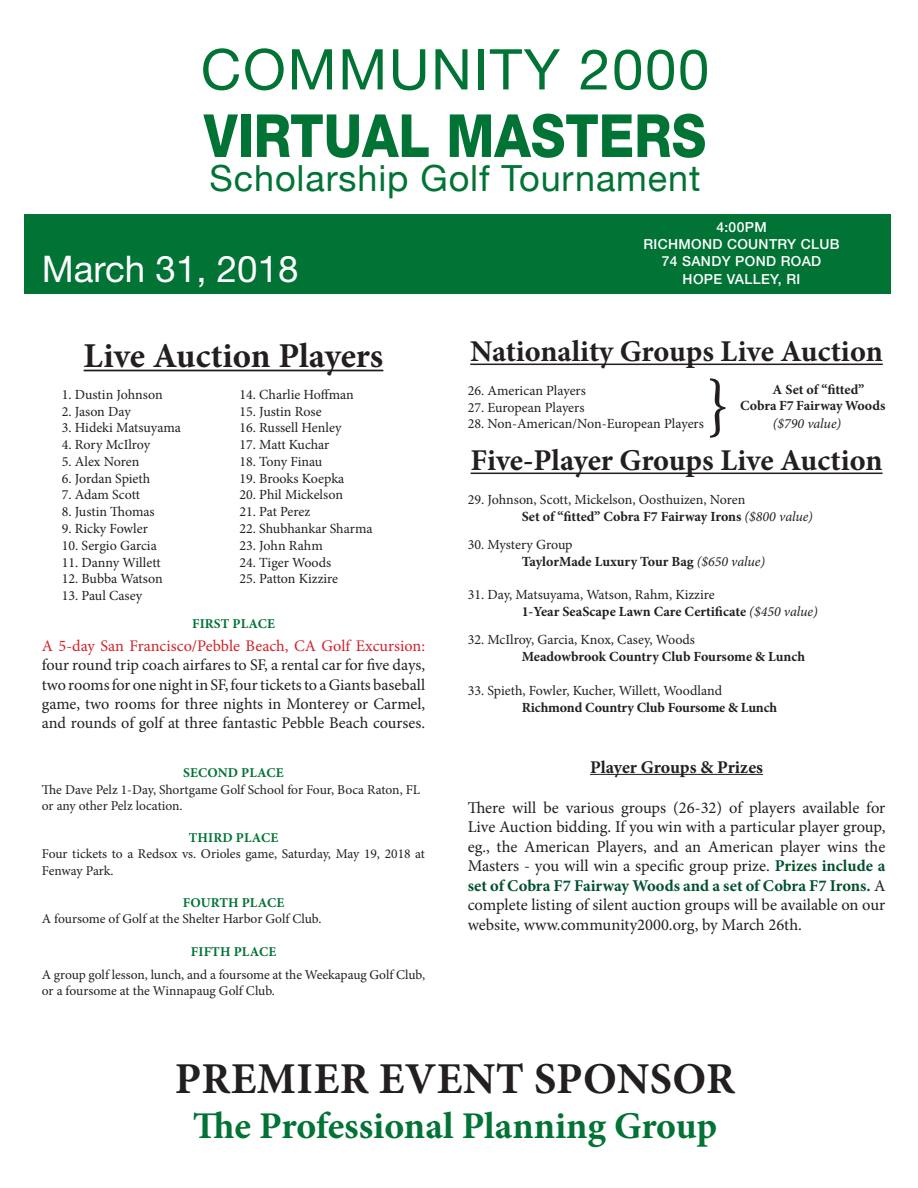
<style>
.page{position:relative;width:918px;height:1188px;background:#fff}
.page>*{position:absolute;margin:0;border:0;box-sizing:border-box;transform-origin:0 0}
.t1{font:67.5px "Minion Pro";color:#231f20}
.t2{font:800 59.55px "Helvetica Neue";color:#007335;scale:.87 1}
.t3{font:56.25px "Helvetica Neue";letter-spacing:.03em;color:#007335}
.t4{font:700 44.1px "Minion Pro";letter-spacing:.01em;color:#231f20}
.t5{font:700 37.8px "Minion Pro";letter-spacing:-.005em;color:#007335}
.t6{font:36.75px "Helvetica Neue";color:#fff}
.t7{font:36px "Helvetica Neue";letter-spacing:.025em;color:#007335}
.t8{font:700 34.95px "Minion Pro";letter-spacing:-.005em;color:#231f20}
.t9{font:700 30.3px "Minion Pro";letter-spacing:-.005em;color:#231f20}
.t10{font:700 17.85px "Minion Pro";letter-spacing:-.005em;color:#231f20}
.t11{font:16.5px/19.5px "Minion Pro";color:#231f20;text-align:justify}
.t12{font:16.2px/19.5px "Minion Pro";letter-spacing:-.005em;color:#231f20;text-align:justify}
.t13{font:13.95px "Minion Pro";letter-spacing:-.005em;color:#231f20}
.t14{font:700 13.95px "Minion Pro";letter-spacing:-.005em;color:#231f20}
.t15{font:500 13.95px "Helvetica Neue";letter-spacing:.025em;color:#fff}
.t16{font:italic 13.95px "Minion Pro";letter-spacing:-.005em;color:#231f20}
.t17{font:13.5px/16.2px "Minion Pro";letter-spacing:-.005em;color:#231f20}
.t18{font:700 13.5px "Minion Pro";letter-spacing:.01em;color:#007335}
.s1{color:#d1232a}
.s2{font-weight:400;font-style:italic}
.s3{font-weight:700;color:#00502e}
</style>
<div class="page">
<div style="left:25px;top:214px;width:866px;height:79px;background:#007335"></div>
<hr style="left:84px;top:370px;width:299px;height:1px;background:#231f20">
<hr style="left:590px;top:774px;width:173px;height:1px;background:#231f20">
<hr style="left:470px;top:364px;width:413px;height:1px;background:#231f20">
<hr style="left:471px;top:473px;width:412px;height:1px;background:#231f20">
<p class="t3" style="left:201px;top:36px;width:510px">COMMUNITY 2000</p>
<p class="t2" style="left:204px;top:100px;width:579px">VIRTUAL MASTERS</p>
<p class="t7" style="left:210px;top:152px;width:492px">Scholarship Golf Tournament</p>
<p class="t6" style="left:42px;top:247px;width:258px">March 31, 2018</p>
<p class="t8" style="left:84px;top:331px;width:301px">Live Auction Players</p>
<p class="t13" style="left:62px;top:385px;width:102px">1. Dustin Johnson</p>
<p class="t13" style="left:62px;top:402px;width:71px">2. Jason Day</p>
<p class="t13" style="left:62px;top:419px;width:121px">3. Hideki Matsuyama</p>
<p class="t13" style="left:62px;top:435px;width:90px">4. Rory McIlroy</p>
<p class="t13" style="left:62px;top:452px;width:79px">5. Alex Noren</p>
<p class="t13" style="left:62px;top:469px;width:90px">6. Jordan Spieth</p>
<p class="t13" style="left:62px;top:486px;width:80px">7. Adam Scott</p>
<p class="t13" style="left:62px;top:502px;width:95px">8. Justin Thomas</p>
<p class="t13" style="left:62px;top:519px;width:88px">9. Ricky Fowler</p>
<p class="t13" style="left:62px;top:536px;width:97px">10. Sergio Garcia</p>
<p class="t13" style="left:62px;top:553px;width:100px">11. Danny Willett</p>
<p class="t13" style="left:62px;top:569px;width:102px">12. Bubba Watson</p>
<p class="t13" style="left:62px;top:586px;width:82px">13. Paul Casey</p>
<p class="t13" style="left:239px;top:385px;width:116px">14. Charlie Hoffman</p>
<p class="t13" style="left:239px;top:402px;width:84px">15. Justin Rose</p>
<p class="t13" style="left:239px;top:419px;width:104px">16. Russell Henley</p>
<p class="t13" style="left:239px;top:435px;width:92px">17. Matt Kuchar</p>
<p class="t13" style="left:239px;top:452px;width:84px">18. Tony Finau</p>
<p class="t13" style="left:239px;top:469px;width:106px">19. Brooks Koepka</p>
<p class="t13" style="left:239px;top:486px;width:105px">20. Phil Mickelson</p>
<p class="t13" style="left:239px;top:502px;width:72px">21. Pat Perez</p>
<p class="t13" style="left:239px;top:519px;width:135px">22. Shubhankar Sharma</p>
<p class="t13" style="left:239px;top:536px;width:85px">23. John Rahm</p>
<p class="t13" style="left:239px;top:553px;width:93px">24. Tiger Woods</p>
<p class="t13" style="left:239px;top:569px;width:100px">25. Patton Kizzire</p>
<p class="t18" style="left:192px;top:614px;width:84px">FIRST PLACE</p>
<p class="t12" style="left:42px;top:636px;width:385px"><span class="s1">A 5-day San Francisco/Pebble Beach, CA Golf Excursion: </span>four round trip coach airfares to SF, a rental car for five days, two rooms for one night in SF, four tickets to a Giants baseball game, two rooms for three nights in Monterey or Carmel, and rounds of golf at three fantastic Pebble Beach courses.</p>
<p class="t18" style="left:183px;top:763px;width:102px">SECOND PLACE</p>
<p class="t17" style="left:42px;top:781px;width:380px">The Dave Pelz 1-Day, Shortgame Golf School for Four, Boca Raton, FL or any other Pelz location.</p>
<p class="t18" style="left:189px;top:828px;width:91px">THIRD PLACE</p>
<p class="t17" style="left:42px;top:846px;width:385px">Four tickets to a Redsox vs. Orioles game, Saturday, May 19, 2018 at<br>Fenway Park.</p>
<p class="t18" style="left:183px;top:893px;width:103px">FOURTH PLACE</p>
<p class="t17" style="left:42px;top:911px;width:281px">A foursome of Golf at the Shelter Harbor Golf Club.</p>
<p class="t18" style="left:191px;top:942px;width:87px">FIFTH PLACE</p>
<p class="t17" style="left:42px;top:966px;width:385px">A group golf lesson, lunch, and a foursome at the Weekapaug Golf Club, or a foursome at the Winnapaug Golf Club.</p>
<p class="t15" style="left:716px;top:218px;width:52px">4:00PM</p>
<p class="t15" style="left:643px;top:236px;width:198px">RICHMOND COUNTRY CLUB</p>
<p class="t15" style="left:662px;top:253px;width:161px">74 SANDY POND ROAD</p>
<p class="t15" style="left:683px;top:270px;width:119px">HOPE VALLEY, RI</p>
<p class="t9" style="left:470px;top:330px;width:414px">Nationality Groups Live Auction</p>
<p class="t13" style="left:468px;top:381px;width:120px">26. American Players</p>
<p class="t14" style="left:773px;top:379px;width:93px">A Set of “fitted”</p>
<p class="t13" style="left:468px;top:398px;width:118px">27. European Players</p>
<p class="t14" style="left:740px;top:396px;width:147px">Cobra F7 Fairway Woods</p>
<p class="t13" style="left:468px;top:415px;width:238px">28. Non-American/Non-European Players</p>
<p class="t16" style="left:773px;top:414px;width:70px">($790 value)</p>
<p class="t9" style="left:471px;top:439px;width:413px">Five-Player Groups Live Auction</p>
<p class="t13" style="left:468px;top:490px;width:279px">29. Johnson, Scott, Mickelson, Oosthuizen, Noren</p>
<p class="t14" style="left:522px;top:506px;width:293px">Set of “fitted” Cobra F7 Fairway Irons <span class="s2">($800 value)</span></p>
<p class="t13" style="left:468px;top:535px;width:106px">30. Mystery Group</p>
<p class="t14" style="left:522px;top:551px;width:245px">TaylorMade Luxury Tour Bag <span class="s2">($650 value)</span></p>
<p class="t13" style="left:468px;top:585px;width:249px">31. Day, Matsuyama, Watson, Rahm, Kizzire</p>
<p class="t14" style="left:522px;top:602px;width:298px">1-Year SeaScape Lawn Care Certificate <span class="s2">($450 value)</span></p>
<p class="t13" style="left:468px;top:631px;width:229px">32. McIlroy, Garcia, Knox, Casey, Woods</p>
<p class="t14" style="left:522px;top:647px;width:285px">Meadowbrook Country Club Foursome &amp; Lunch</p>
<p class="t13" style="left:468px;top:681px;width:256px">33. Spieth, Fowler, Kucher, Willett, Woodland</p>
<p class="t14" style="left:522px;top:697px;width:257px">Richmond Country Club Foursome &amp; Lunch</p>
<p class="t1" style="left:706px;top:360px;width:25px">}</p>
<p class="t10" style="left:590px;top:754px;width:174px">Player Groups &amp; Prizes</p>
<p class="t11" style="left:468px;top:798px;width:419px">There will be various groups (26-32) of players available for Live Auction bidding. If you win with a particular player group, eg., the American Players, and an American player wins the Masters - you will win a specific group prize. <span class="s3">Prizes include a set of Cobra F7 Fairway Woods and a set of Cobra F7 Irons.</span> A complete listing of silent auction groups will be available on our website, www.community2000.org, by March 26th.</p>
<p class="t4" style="left:175px;top:1047px;width:562px">PREMIER EVENT SPONSOR</p>
<p class="t5" style="left:193px;top:1099px;width:526px">The Professional Planning Group</p>
</div>
